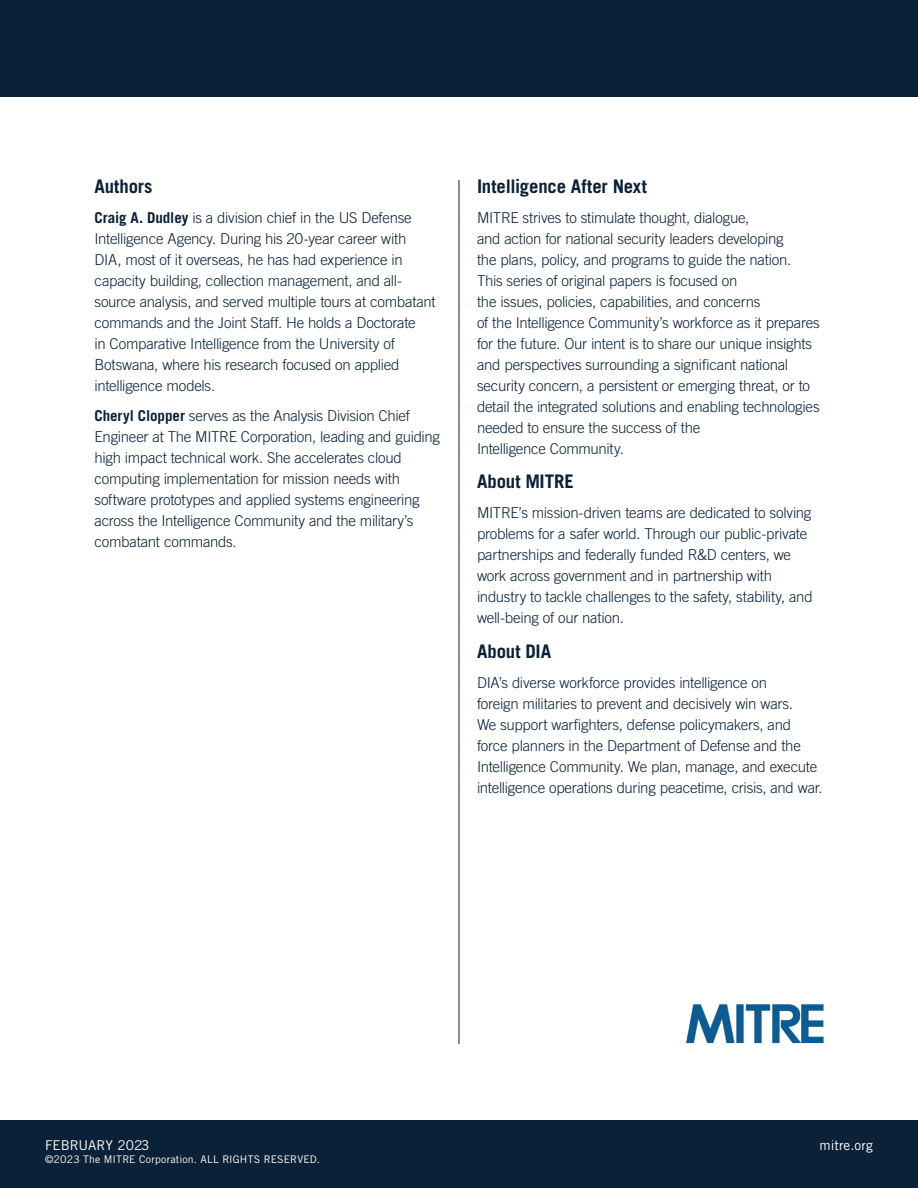
<style>
.page{position:relative;width:918px;height:1188px;background:#fff}
.page>*{position:absolute;margin:0;border:0;box-sizing:border-box;transform-origin:0 0}
.t1{font:700 18.75px "Trade Gothic LT Pro";letter-spacing:-.01em;color:#0a2137}
.t2{font:300 15px/21px "Trade Gothic LT Pro";letter-spacing:-.015em;color:#0a2137}
.t3{font:13.5px "Trade Gothic LT Pro";letter-spacing:.005em;color:#fff}
.t4{font:10.5px "Trade Gothic LT Pro";letter-spacing:.015em;color:#fff}
.s1{font-weight:700}
</style>
<div class="page">
<div style="left:0;top:1120px;width:918px;height:68px;background:#0a2137"></div>
<div style="left:0;top:0;width:918px;height:97px;background:#0a2137"></div>
<img style="left:686px;top:1004px;width:138px;height:40px">
<hr style="left:459px;top:180px;width:1px;height:864px;background:#0a2137">
<p class="t1" style="left:94px;top:175px;width:60px">Authors</p>
<p class="t2" style="left:94px;top:207px;width:343px"><span class="s1">Craig A. Dudley</span> is a division chief in the US Defense Intelligence Agency. During his 20-year career with DIA, most of it overseas, he has had experience in capacity building, collection management, and all&shy;source analysis, and served multiple tours at combatant commands and the Joint Staff. He holds a Doctorate<br>in Comparative Intelligence from the University of Botswana, where his research focused on applied intelligence models.</p>
<p class="t2" style="left:94px;top:405px;width:347px"><span class="s1">Cheryl Clopper</span> serves as the Analysis Division Chief Engineer at The MITRE Corporation, leading and guiding high impact technical work. She accelerates cloud computing implementation for mission needs with software prototypes and applied systems engineering across the Intelligence Community and the military’s combatant commands.</p>
<p class="t1" style="left:477px;top:175px;width:171px">Intelligence After Next</p>
<p class="t2" style="left:477px;top:207px;width:344px">MITRE strives to stimulate thought, dialogue,<br>and action for national security leaders developing<br>the plans, policy, and programs to guide the nation.<br>This series of original papers is focused on<br>the issues, policies, capabilities, and concerns<br>of the Intelligence Community’s workforce as it prepares for the future. Our intent is to share our unique insights and perspectives surrounding a significant national security concern, a persistent or emerging threat, or to detail the integrated solutions and enabling technologies needed to ensure the success of the<br>Intelligence Community.</p>
<p class="t1" style="left:477px;top:470px;width:98px">About MITRE</p>
<p class="t2" style="left:477px;top:502px;width:337px">MITRE’s mission-driven teams are dedicated to solving problems for a safer world. Through our public-private partnerships and federally funded R&amp;D centers, we work across government and in partnership with industry to tackle challenges to the safety, stability, and well-being of our nation.</p>
<p class="t1" style="left:477px;top:640px;width:76px">About DIA</p>
<p class="t2" style="left:477px;top:672px;width:347px">DIA’s diverse workforce provides intelligence on<br>foreign militaries to prevent and decisively win wars.<br>We support warfighters, defense policymakers, and force planners in the Department of Defense and the Intelligence Community. We plan, manage, and execute intelligence operations during peacetime, crisis, and war.</p>
<p class="t3" style="left:45px;top:1137px;width:106px">FEBRUARY 2023</p>
<p class="t4" style="left:45px;top:1153px;width:277px">©2023 The MITRE Corporation. ALL RIGHTS RESERVED.</p>
<p class="t3" style="left:820px;top:1137px;width:55px">mitre.org</p>
</div>
